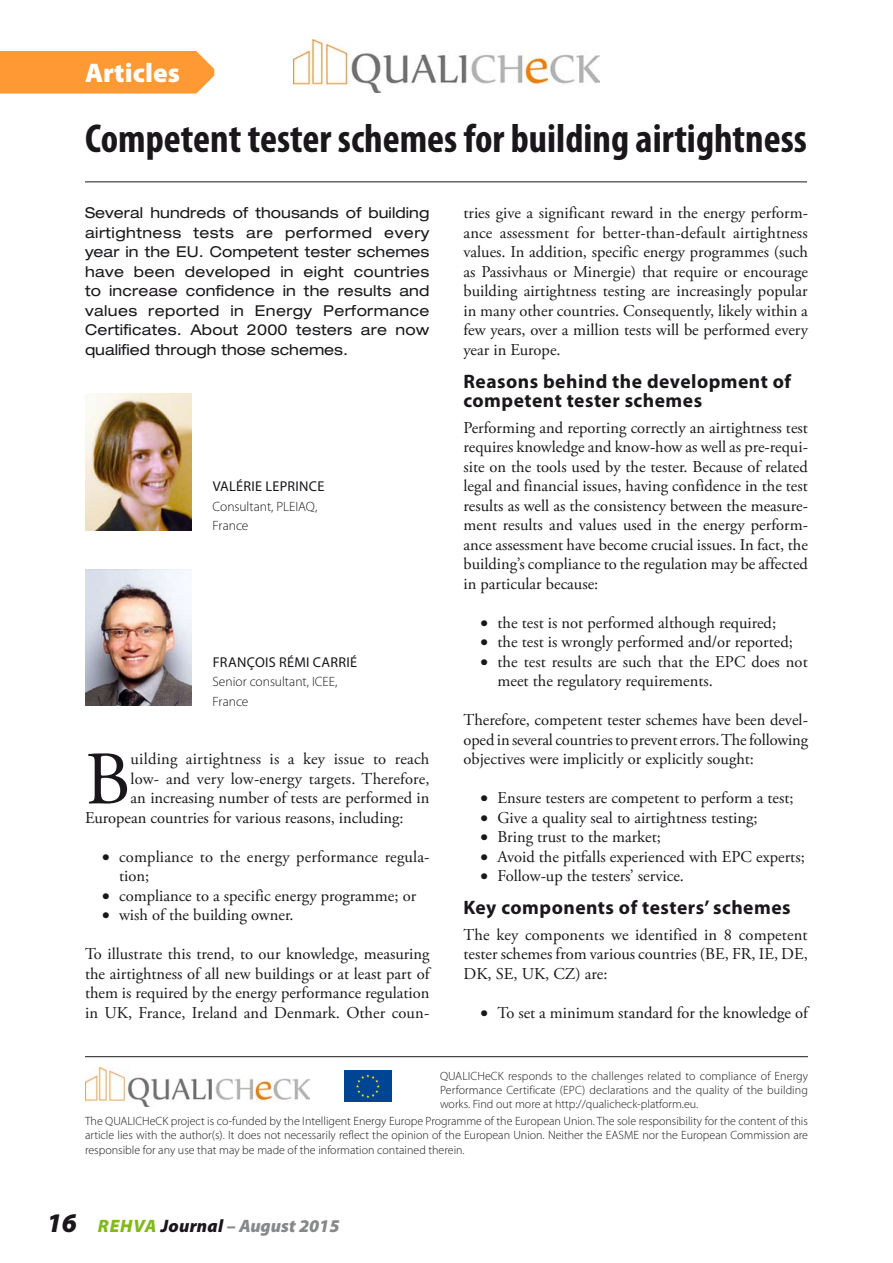
<style>
.page{position:relative;width:893px;height:1263px;background:#fff}
.page>*{position:absolute;margin:0;border:0;box-sizing:border-box;transform-origin:0 0}
.t1{font:75.3px "Adobe Garamond Pro";color:#1a171b}
.t2{font:700 condensed 40.5px "Myriad Pro";color:#1a171b}
.t3{font:900 27px "Myriad Pro";letter-spacing:.005em;color:#fff}
.t4{font:700 19.5px/19.5px "Myriad Pro";letter-spacing:.025em;color:#1a171b}
.t5{font:italic 900 18px "Myriad Pro";letter-spacing:.005em;color:#878889}
.t6{font:16.5px/19.5px "Adobe Garamond Pro";color:#1a171b;text-align:justify}
.t7{font:expanded 15px/19.5px "Helvetica Neue LT Std";color:#1a171b;text-align:justify}
.t8{font:14.25px "Myriad Pro";letter-spacing:.02em;color:#1a171b}
.t9{font:300 13.5px/19.5px "Myriad Pro";color:#1a171b}
.t10{font:300 12px/14.4px "Myriad Pro";color:#1a171b;text-align:justify}
.t11{font:6.3px "Arial";color:#000106}
.s1{font-size:27px;color:#1a171b}
.s2{color:#83b819}
.s3{color:#1a171b}
</style>
<div class="page">
<img style="left:293px;top:39px;width:306px;height:53px">
<div style="left:344px;top:1070px;width:48px;height:32px;background:#004494"></div>
<svg style="left:356px;top:1074px;width:24px;height:24px"></svg>
<img style="left:85px;top:1067px;width:224px;height:39px">
<hr style="left:85px;top:1056px;width:723px;height:1px;background:#1a171b">
<div style="left:0;top:51px;width:214px;height:43px;background:#f93"></div>
<hr style="left:85px;top:181px;width:722px;height:1px;background:#1a171b">
<img style="left:85px;top:569px;width:106px;height:137px">
<img style="left:85px;top:394px;width:107px;height:136px">
<h3 class="t3" style="left:85px;top:54px;width:96px">Articles</h3>
<h2 class="t2" style="left:85px;top:113px;width:723px">Competent tester schemes for building airtightness</h2>
<p class="t7" style="left:85px;top:203px;width:346px">Several hundreds of thousands of building airtightness tests are performed every year in the EU. Competent tester schemes have been developed in eight countries to increase confidence in the results and values reported in Energy Performance Certificates. About 2000 testers are now qualified through those schemes.</p>
<p class="t8" style="left:213px;top:478px;width:113px">VALÉRIE LEPRINCE</p>
<p class="t9" style="left:213px;top:496px;width:106px">Consultant, PLEIAQ,<br>France</p>
<p class="t8" style="left:213px;top:653px;width:146px">FRANÇOIS RÉMI CARRIÉ</p>
<p class="t9" style="left:213px;top:672px;width:126px">Senior consultant, ICEE,<br>France</p>
<h1 class="t1" style="left:85px;top:734px;width:47px">B</h1>
<p class="t6" style="left:131px;top:750px;width:300px">uilding airtightness is a key issue to reach</p>
<p class="t6" style="left:131px;top:769px;width:300px">low- and very low-energy targets. Therefore,</p>
<p class="t6" style="left:131px;top:789px;width:300px">an increasing number of tests are performed in</p>
<p class="t6" style="left:85px;top:808px;width:320px">European countries for various reasons, including:</p>
<p class="t6" style="left:119px;top:847px;width:312px;text-indent:-17px">• compliance to the energy performance regula&shy;tion;</p>
<p class="t6" style="left:102px;top:886px;width:316px">• compliance to a specific energy programme; or</p>
<p class="t6" style="left:102px;top:906px;width:193px">• wish of the building owner.</p>
<p class="t6" style="left:85px;top:945px;width:346px">To illustrate this trend, to our knowledge, measuring the airtightness of all new buildings or at least part of them is required by the energy performance regulation in UK, France, Ireland and Denmark. Other coun-</p>
<p class="t6" style="left:463px;top:204px;width:346px">tries give a significant reward in the energy perform&shy;ance assessment for better-than-default airtightness values. In addition, specific energy programmes (such as Passivhaus or Minergie) that require or encourage building airtightness testing are increasingly popular in many other countries. Consequently, likely within a few years, over a million tests will be performed every year in Europe.</p>
<p class="t4" style="left:463px;top:371px;width:329px">Reasons behind the development of competent tester schemes</p>
<p class="t6" style="left:463px;top:418px;width:346px">Performing and reporting correctly an airtightness test requires knowledge and know-how as well as pre-requi&shy;site on the tools used by the tester. Because of related legal and financial issues, having confidence in the test results as well as the consistency between the measure&shy;ment results and values used in the energy perform&shy;ance assessment have become crucial issues. In fact, the building’s compliance to the regulation may be affected in particular because:</p>
<p class="t6" style="left:480px;top:613px;width:297px">• the test is not performed although required;</p>
<p class="t6" style="left:480px;top:633px;width:314px">• the test is wrongly performed and/or reported;</p>
<p class="t6" style="left:497px;top:652px;width:312px;text-indent:-17px">• the test results are such that the EPC does not meet the regulatory requirements.</p>
<p class="t6" style="left:463px;top:711px;width:346px">Therefore, competent tester schemes have been devel&shy;oped in several countries to prevent errors. The following objectives were implicitly or explicitly sought:</p>
<p class="t6" style="left:480px;top:789px;width:315px">• Ensure testers are competent to perform a test;</p>
<p class="t6" style="left:480px;top:808px;width:278px">• Give a quality seal to airtightness testing;</p>
<p class="t6" style="left:480px;top:828px;width:182px">• Bring trust to the market;</p>
<p class="t6" style="left:480px;top:847px;width:326px">• Avoid the pitfalls experienced with EPC experts;</p>
<p class="t6" style="left:480px;top:867px;width:205px">• Follow-up the testers’ service.</p>
<p class="t4" style="left:463px;top:897px;width:329px">Key components of testers’ schemes</p>
<p class="t6" style="left:463px;top:925px;width:346px">The key components we identified in 8 competent tester schemes from various countries (BE, FR, IE, DE, DK, SE, UK, CZ) are:</p>
<p class="t6" style="left:480px;top:1003px;width:329px">• To set a minimum standard for the knowledge of</p>
<p class="t10" style="left:440px;top:1068px;width:370px">QUALICHeCK responds to the challenges related to compliance of Energy Performance Certificate (EPC) declarations and the quality of the building works. Find out more at http://qualicheck-platform.eu.</p>
<p class="t11" style="left:397px;top:1090px;width:100px">Programme of the European Union</p>
<p class="t10" style="left:85px;top:1114px;width:724px">The QUALICHeCK project is co-funded by the Intelligent Energy Europe Programme of the European Union. The sole responsibility for the content of this article lies with the author(s). It does not necessarily reflect the opinion of the European Union. Neither the EASME nor the European Commission are responsible for any use that may be made of the information contained therein.</p>
<p class="t5" style="left:47px;top:1214px;width:294px"><span class="s1">16</span> <span class="s2">REHVA</span> <span class="s3">Journal</span> – August 2015</p>
</div>
